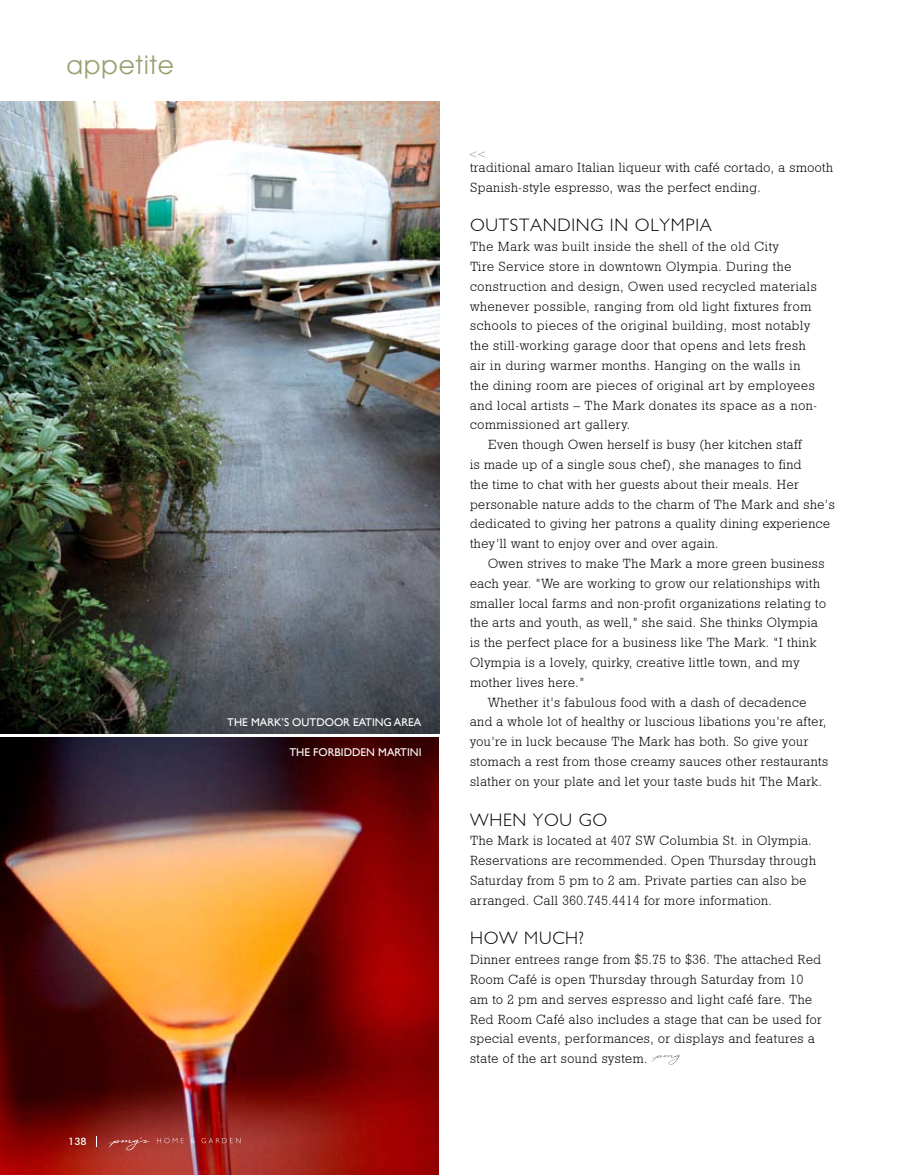
<style>
.page{position:relative;width:905px;height:1175px;background:#fff}
.page>*{position:absolute;margin:0;border:0;box-sizing:border-box;transform-origin:0 0}
.t1{font:25.8px "Avant Guard Regular SWFTE";letter-spacing:.05em;color:#9ca174}
.t2{font:300 18px "Gill Sans";letter-spacing:.04em;color:#000}
.t3{font:13.35px/19.8px "Geometric Slab 712 BT Light A";letter-spacing:.04em;color:#000}
.t4{font:12px "Geometric Slab 712 BT Light A";color:#8f8f8e}
.t5{font:11.25px "Gill Sans";color:#fff}
.t6{font:500 10.2px "Futura BT";color:#fff}
</style>
<div class="page">
<img style="left:0;top:102px;width:439px;height:632px">
<img style="left:0;top:737px;width:438px;height:437px">
<svg style="left:652px;top:1054px;width:27px;height:10px"></svg>
<svg style="left:157px;top:1138px;width:27px;height:5px"></svg>
<svg style="left:190px;top:1138px;width:5px;height:5px"></svg>
<svg style="left:201px;top:1138px;width:39px;height:5px"></svg>
<svg style="left:109px;top:1137px;width:41px;height:13px"></svg>
<h1 class="t1" style="left:67px;top:50px;width:108px">appetite</h1>
<p class="t6" style="left:68px;top:1135px;width:20px">138</p>
<p class="t5" style="left:227px;top:715px;width:196px">THE MARK’S OUTDOOR EATING AREA</p>
<p class="t5" style="left:289px;top:745px;width:133px">THE FORBIDDEN MARTINI</p>
<p class="t4" style="left:468px;top:146px;width:20px">&lt;&lt;</p>
<p class="t3" style="left:470px;top:157px;width:364px">traditional amaro Italian liqueur with café cortado, a smooth<br>Spanish-style espresso, was the perfect ending.</p>
<h2 class="t2" style="left:470px;top:219px;width:243px">OUTSTANDING IN OLYMPIA</h2>
<p class="t3" style="left:470px;top:236px;width:348px">The Mark was built inside the shell of the old City<br>Tire Service store in downtown Olympia. During the construction and design, Owen used recycled materials whenever possible, ranging from old light fixtures from schools to pieces of the original building, most notably the still-working garage door that opens and lets fresh air in during warmer months. Hanging on the walls in the dining room are pieces of original art by employees and local artists – The Mark donates its space as a non&shy;commissioned art gallery.</p>
<p class="t3" style="left:470px;top:434px;width:366px;text-indent:18px">Even though Owen herself is busy (her kitchen staff<br>is made up of a single sous chef), she manages to find<br>the time to chat with her guests about their meals. Her personable nature adds to the charm of The Mark and she’s dedicated to giving her patrons a quality dining experience they’ll want to enjoy over and over again.</p>
<p class="t3" style="left:470px;top:553px;width:357px;text-indent:18px">Owen strives to make The Mark a more green business each year. “We are working to grow our relationships with smaller local farms and non-profit organizations relating to the arts and youth, as well,” she said. She thinks Olympia is the perfect place for a business like The Mark. “I think Olympia is a lovely, quirky, creative little town, and my mother lives here.”</p>
<p class="t3" style="left:470px;top:692px;width:359px;text-indent:18px">Whether it’s fabulous food with a dash of decadence and a whole lot of healthy or luscious libations you’re after, you’re in luck because The Mark has both. So give your stomach a rest from those creamy sauces other restaurants slather on your plate and let your taste buds hit The Mark.</p>
<h2 class="t2" style="left:470px;top:813px;width:139px">WHEN YOU GO</h2>
<p class="t3" style="left:470px;top:830px;width:347px">The Mark is located at 407 SW Columbia St. in Olympia.<br>Reservations are recommended. Open Thursday through Saturday from 5 pm to 2 am. Private parties can also be arranged. Call 360.745.4414 for more information.</p>
<h2 class="t2" style="left:470px;top:932px;width:115px">HOW MUCH?</h2>
<p class="t3" style="left:470px;top:949px;width:353px">Dinner entrees range from $5.75 to $36. The attached Red Room Café is open Thursday through Saturday from 10 am to 2 pm and serves espresso and light café fare. The Red Room Café also includes a stage that can be used for special events, performances, or displays and features a state of the art sound system.</p>
</div>
